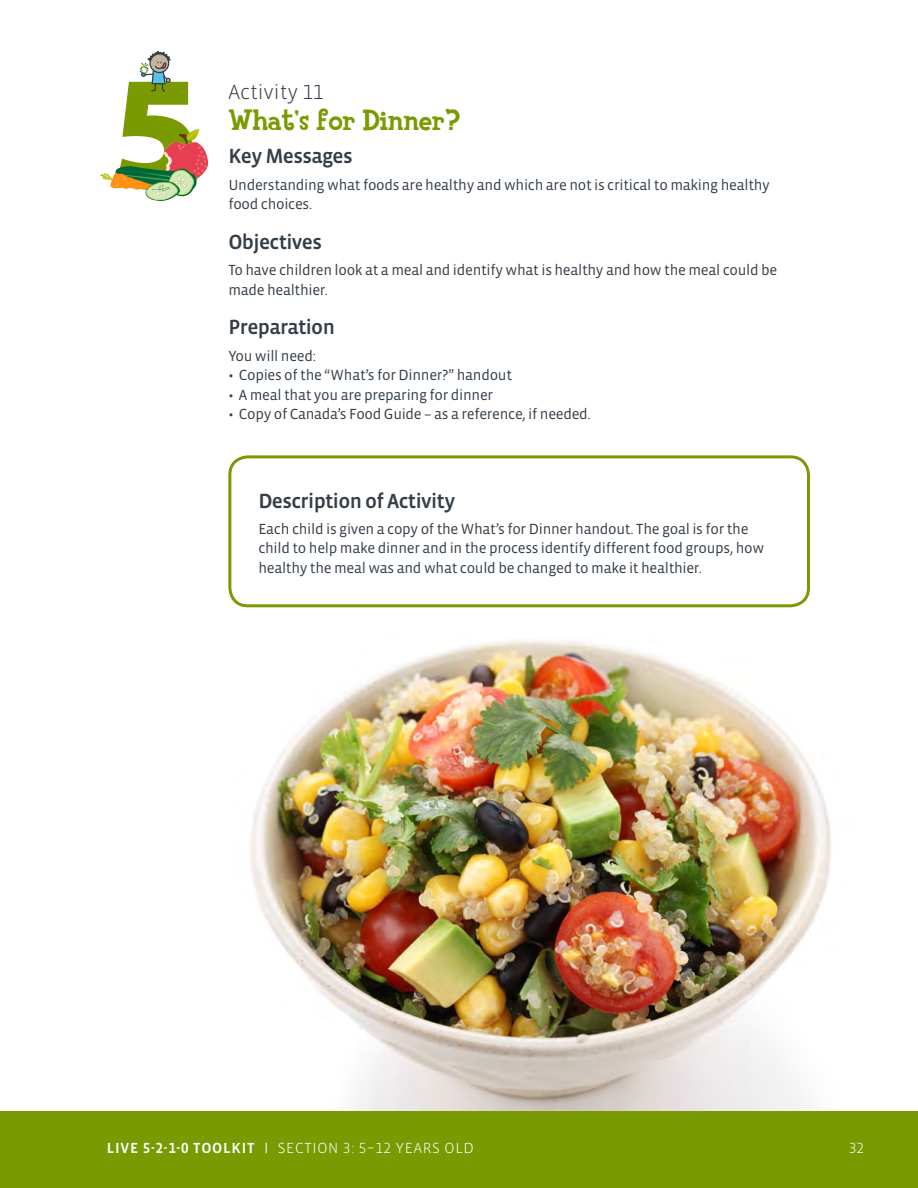
<style>
.page{position:relative;width:918px;height:1188px;background:#fff}
.page>*{position:absolute;margin:0;border:0;box-sizing:border-box;transform-origin:0 0}
.t1{font:800 30px "Fink";letter-spacing:-.01em;color:#799a00}
.t2{font:500 21px "Vista Sans OT";letter-spacing:-.03em;color:#333e48}
.t3{font:300 21px "Vista Sans OT";color:#333e48}
.t4{font:15px/19.5px "Vista Sans OT";letter-spacing:-.02em;color:#333e48}
.t5{font:500 15px "Vista Sans OT";letter-spacing:.05em;color:#fff}
.t6{font:300 15px "Vista Sans OT";color:#fff}
.s1{font-size:12px}
.s2{font-weight:300}
</style>
<div class="page">
<div style="left:228px;top:455px;width:582px;height:152px;border:3px solid #799a00;border-radius:18px"></div>
<img style="left:250px;top:640px;width:582px;height:471px">
<div style="left:0;top:1111px;width:918px;height:77px;background:#799a00"></div>
<svg style="left:100px;top:51px;width:108px;height:150px"></svg>
<h2 class="t3" style="left:228px;top:81px;width:97px">ACTIVITY 11</h2>
<h1 class="t1" style="left:228px;top:104px;width:233px">What’s for Dinner?</h1>
<h2 class="t2" style="left:228px;top:145px;width:126px">Key Messages</h2>
<p class="t4" style="left:228px;top:175px;width:543px">Understanding what foods are healthy and which are not is critical to making healthy food choices.</p>
<h2 class="t2" style="left:228px;top:231px;width:95px">Objectives</h2>
<p class="t4" style="left:228px;top:261px;width:551px">To have children look at a meal and identify what is healthy and how the meal could be made healthier.</p>
<h2 class="t2" style="left:228px;top:316px;width:108px">Preparation</h2>
<p class="t4" style="left:228px;top:346px;width:89px">You will need:</p>
<p class="t4" style="left:228px;top:366px;width:285px">• Copies of the “What’s for Dinner?” handout</p>
<p class="t4" style="left:228px;top:385px;width:266px">• A meal that you are preparing for dinner</p>
<p class="t4" style="left:228px;top:405px;width:364px">• Copy of Canada’s Food Guide – as a reference, if needed.</p>
<h2 class="t2" style="left:258px;top:490px;width:198px">Description of Activity</h2>
<p class="t4" style="left:258px;top:519px;width:507px">Each child is given a copy of the What’s for Dinner handout. The goal is for the child to help make dinner and in the process identify different food groups, how healthy the meal was and what could be changed to make it healthier.</p>
<p class="t5" style="left:107px;top:1141px;width:307px">LIVE 5-2-1-0 TOOLKIT <span class="s1">|</span> <span class="s2">SECTION 3: 5–12 YEARS</span></p>
<p class="t6" style="left:445px;top:1141px;width:20px">OLD</p>
<p class="t6" style="left:849px;top:1141px;width:16px">32</p>
</div>
